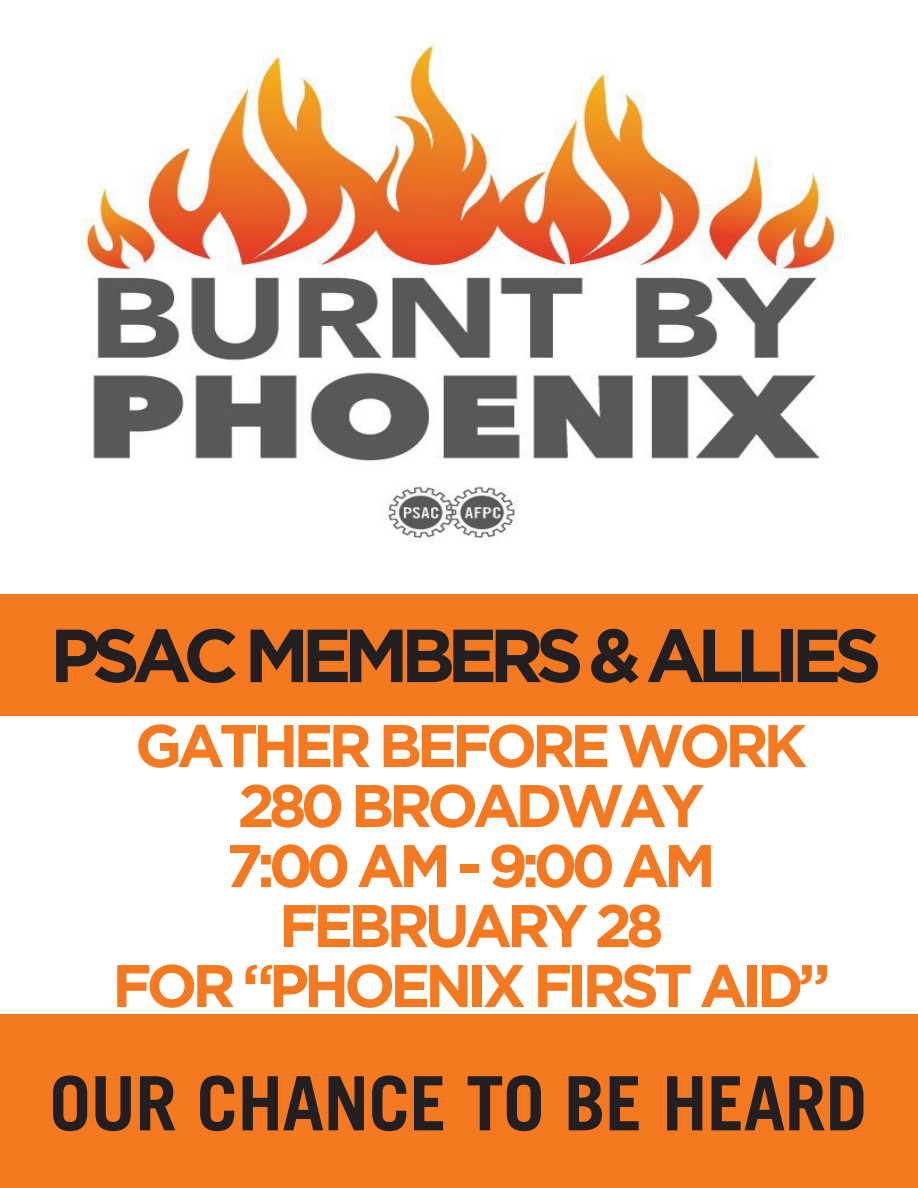
<style>
.page{position:relative;width:918px;height:1188px;background:#fff}
.page>*{position:absolute;margin:0;border:0;box-sizing:border-box;transform-origin:0 0}
.t1{font:700 75px "Trade Gothic";letter-spacing:-.01em;color:#231f20}
.t2{font:700 75px "Gotham";letter-spacing:-.105em;color:#231f20}
.t3{font:700 60px "Gotham";letter-spacing:-.085em;color:#f47921}
</style>
<div class="page">
<div style="left:0;top:594px;width:918px;height:122px;background:#f47921"></div>
<div style="left:0;top:1015px;width:918px;height:173px;background:#f47921"></div>
<img style="left:81px;top:43px;width:762px;height:496px">
<p class="t2" style="left:50px;top:612px;width:833px">PSAC MEMBERS &amp; ALLIES</p>
<p class="t3" style="left:135px;top:711px;width:674px">GATHER BEFORE WORK</p>
<p class="t3" style="left:237px;top:771px;width:468px">280 BROADWAY</p>
<p class="t3" style="left:226px;top:831px;width:491px">7:00 AM - 9:00 AM</p>
<p class="t3" style="left:279px;top:891px;width:386px">FEBRUARY 28</p>
<p class="t3" style="left:112px;top:951px;width:720px">FOR “PHOENIX FIRST AID”</p>
<p class="t1" style="left:49px;top:1058px;width:819px">OUR CHANCE TO BE HEARD</p>
</div>
